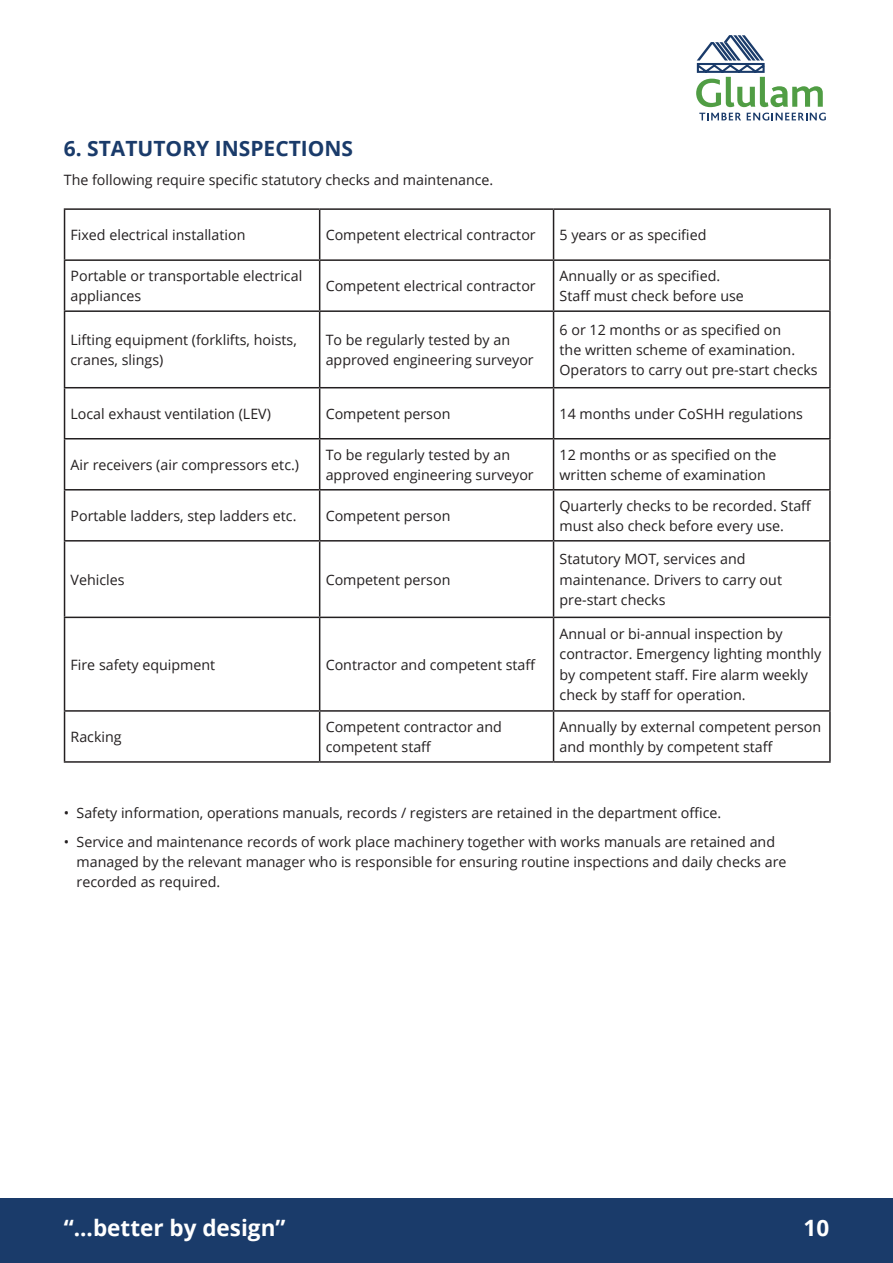
<style>
.page{position:relative;width:893px;height:1263px;background:#fff}
.page>*{position:absolute;margin:0;border:0;box-sizing:border-box;transform-origin:0 0}
.t1{font:700 22.5px "Open Sans";color:#fff}
._1__Header_Caps{font:700 21px "Open Sans";color:#1a3b6a}
._3__Main_Text{font:14.25px/20.2px "Open Sans";color:#231f20}
</style>
<div class="page">
<div style="left:0;top:1198px;width:893px;height:65px;background:#1a3b6a"></div>
<svg style="left:696px;top:35px;width:127px;height:72px"></svg>
<svg style="left:699px;top:113px;width:42px;height:7px"></svg>
<svg style="left:747px;top:113px;width:79px;height:8px"></svg>
<hr style="left:64px;top:208px;width:256px;height:2px;background:#231f20">
<hr style="left:64px;top:210px;width:1px;height:49px;background:#231f20">
<hr style="left:320px;top:208px;width:234px;height:2px;background:#231f20">
<hr style="left:319px;top:210px;width:1px;height:49px;background:#231f20">
<hr style="left:554px;top:208px;width:277px;height:2px;background:#231f20">
<hr style="left:553px;top:210px;width:1px;height:49px;background:#231f20">
<hr style="left:829px;top:210px;width:2px;height:49px;background:#231f20">
<hr style="left:64px;top:259px;width:256px;height:2px;background:#231f20">
<hr style="left:64px;top:261px;width:1px;height:49px;background:#231f20">
<hr style="left:320px;top:259px;width:234px;height:2px;background:#231f20">
<hr style="left:319px;top:261px;width:1px;height:49px;background:#231f20">
<hr style="left:554px;top:259px;width:277px;height:2px;background:#231f20">
<hr style="left:553px;top:261px;width:1px;height:49px;background:#231f20">
<hr style="left:829px;top:261px;width:2px;height:49px;background:#231f20">
<hr style="left:64px;top:310px;width:256px;height:2px;background:#231f20">
<hr style="left:64px;top:312px;width:1px;height:75px;background:#231f20">
<hr style="left:320px;top:310px;width:234px;height:2px;background:#231f20">
<hr style="left:319px;top:312px;width:1px;height:75px;background:#231f20">
<hr style="left:554px;top:310px;width:277px;height:2px;background:#231f20">
<hr style="left:553px;top:312px;width:1px;height:75px;background:#231f20">
<hr style="left:829px;top:312px;width:2px;height:75px;background:#231f20">
<hr style="left:64px;top:387px;width:256px;height:1px;background:#231f20">
<hr style="left:64px;top:388px;width:1px;height:50px;background:#231f20">
<hr style="left:320px;top:387px;width:234px;height:1px;background:#231f20">
<hr style="left:319px;top:388px;width:1px;height:50px;background:#231f20">
<hr style="left:554px;top:387px;width:277px;height:1px;background:#231f20">
<hr style="left:553px;top:388px;width:1px;height:50px;background:#231f20">
<hr style="left:829px;top:388px;width:2px;height:50px;background:#231f20">
<hr style="left:64px;top:438px;width:256px;height:1px;background:#231f20">
<hr style="left:64px;top:439px;width:1px;height:50px;background:#231f20">
<hr style="left:320px;top:438px;width:234px;height:1px;background:#231f20">
<hr style="left:319px;top:439px;width:1px;height:50px;background:#231f20">
<hr style="left:554px;top:438px;width:277px;height:1px;background:#231f20">
<hr style="left:553px;top:439px;width:1px;height:50px;background:#231f20">
<hr style="left:829px;top:439px;width:2px;height:50px;background:#231f20">
<hr style="left:64px;top:489px;width:256px;height:1px;background:#231f20">
<hr style="left:64px;top:490px;width:1px;height:50px;background:#231f20">
<hr style="left:320px;top:489px;width:234px;height:1px;background:#231f20">
<hr style="left:319px;top:490px;width:1px;height:50px;background:#231f20">
<hr style="left:554px;top:489px;width:277px;height:1px;background:#231f20">
<hr style="left:553px;top:490px;width:1px;height:50px;background:#231f20">
<hr style="left:829px;top:490px;width:2px;height:50px;background:#231f20">
<hr style="left:64px;top:540px;width:256px;height:2px;background:#231f20">
<hr style="left:64px;top:541px;width:1px;height:76px;background:#231f20">
<hr style="left:320px;top:540px;width:234px;height:2px;background:#231f20">
<hr style="left:319px;top:541px;width:1px;height:76px;background:#231f20">
<hr style="left:554px;top:540px;width:277px;height:2px;background:#231f20">
<hr style="left:553px;top:541px;width:1px;height:76px;background:#231f20">
<hr style="left:829px;top:541px;width:2px;height:76px;background:#231f20">
<hr style="left:64px;top:617px;width:256px;height:1px;background:#231f20">
<hr style="left:64px;top:618px;width:1px;height:92px;background:#231f20">
<hr style="left:320px;top:617px;width:234px;height:1px;background:#231f20">
<hr style="left:319px;top:618px;width:1px;height:92px;background:#231f20">
<hr style="left:554px;top:617px;width:277px;height:1px;background:#231f20">
<hr style="left:553px;top:618px;width:1px;height:92px;background:#231f20">
<hr style="left:829px;top:618px;width:2px;height:92px;background:#231f20">
<hr style="left:64px;top:710px;width:256px;height:2px;background:#231f20">
<hr style="left:64px;top:712px;width:1px;height:49px;background:#231f20">
<hr style="left:320px;top:710px;width:234px;height:2px;background:#231f20">
<hr style="left:319px;top:712px;width:1px;height:49px;background:#231f20">
<hr style="left:554px;top:710px;width:277px;height:2px;background:#231f20">
<hr style="left:553px;top:712px;width:1px;height:49px;background:#231f20">
<hr style="left:829px;top:712px;width:2px;height:49px;background:#231f20">
<hr style="left:64px;top:761px;width:256px;height:2px;background:#231f20">
<hr style="left:320px;top:761px;width:234px;height:2px;background:#231f20">
<hr style="left:554px;top:761px;width:277px;height:2px;background:#231f20">
<p class="_1__Header_Caps" style="left:64px;top:134px;width:291px">6. STATUTORY INSPECTIONS</p>
<p class="_3__Main_Text" style="left:64px;top:169px;width:431px">The following require specific statutory checks and maintenance.</p>
<p class="_3__Main_Text" style="left:71px;top:224px;width:176px">Fixed electrical installation</p>
<p class="_3__Main_Text" style="left:326px;top:224px;width:212px">Competent electrical contractor</p>
<p class="_3__Main_Text" style="left:560px;top:224px;width:148px">5 years or as specified</p>
<p class="_3__Main_Text" style="left:71px;top:265px;width:233px">Portable or transportable electrical appliances</p>
<p class="_3__Main_Text" style="left:326px;top:275px;width:212px">Competent electrical contractor</p>
<p class="_3__Main_Text" style="left:560px;top:265px;width:186px">Annually or as specified.<br>Staff must check before use</p>
<p class="_3__Main_Text" style="left:71px;top:329px;width:228px">Lifting equipment (forklifts, hoists, cranes, slings)</p>
<p class="_3__Main_Text" style="left:326px;top:329px;width:210px">To be regularly tested by an approved engineering surveyor</p>
<p class="_3__Main_Text" style="left:560px;top:319px;width:260px">6 or 12 months or as specified on<br>the written scheme of examination.<br>Operators to carry out pre-start checks</p>
<p class="_3__Main_Text" style="left:71px;top:403px;width:202px">Local exhaust ventilation (LEV)</p>
<p class="_3__Main_Text" style="left:326px;top:403px;width:126px">Competent person</p>
<p class="_3__Main_Text" style="left:560px;top:403px;width:245px">14 months under CoSHH regulations</p>
<p class="_3__Main_Text" style="left:71px;top:454px;width:230px">Air receivers (air compressors etc.)</p>
<p class="_3__Main_Text" style="left:326px;top:444px;width:210px">To be regularly tested by an approved engineering surveyor</p>
<p class="_3__Main_Text" style="left:560px;top:444px;width:219px">12 months or as specified on the written scheme of examination</p>
<p class="_3__Main_Text" style="left:71px;top:505px;width:227px">Portable ladders, step ladders etc.</p>
<p class="_3__Main_Text" style="left:326px;top:505px;width:126px">Competent person</p>
<p class="_3__Main_Text" style="left:560px;top:495px;width:254px">Quarterly checks to be recorded. Staff must also check before every use.</p>
<p class="_3__Main_Text" style="left:71px;top:569px;width:56px">Vehicles</p>
<p class="_3__Main_Text" style="left:326px;top:569px;width:126px">Competent person</p>
<p class="_3__Main_Text" style="left:560px;top:549px;width:224px">Statutory MOT, services and maintenance. Drivers to carry out pre-start checks</p>
<p class="_3__Main_Text" style="left:71px;top:654px;width:146px">Fire safety equipment</p>
<p class="_3__Main_Text" style="left:326px;top:654px;width:212px">Contractor and competent staff</p>
<p class="_3__Main_Text" style="left:560px;top:623px;width:263px">Annual or bi-annual inspection by contractor. Emergency lighting monthly by competent staff. Fire alarm weekly check by staff for operation.</p>
<p class="_3__Main_Text" style="left:71px;top:726px;width:53px">Racking</p>
<p class="_3__Main_Text" style="left:326px;top:716px;width:178px">Competent contractor and competent staff</p>
<p class="_3__Main_Text" style="left:560px;top:716px;width:263px">Annually by external competent person and monthly by competent staff</p>
<p class="_3__Main_Text" style="left:64px;top:802px;width:659px">• Safety information, operations manuals, records / registers are retained in the department office.</p>
<p class="_3__Main_Text" style="left:77px;top:831px;width:711px;text-indent:-13px">• Service and maintenance records of work place machinery together with works manuals are retained and managed by the relevant manager who is responsible for ensuring routine inspections and daily checks are recorded as required.</p>
<h1 class="t1" style="left:64px;top:1212px;width:223px">“...better by design”</h1>
<h1 class="t1" style="left:803px;top:1212px;width:27px">10</h1>
</div>
